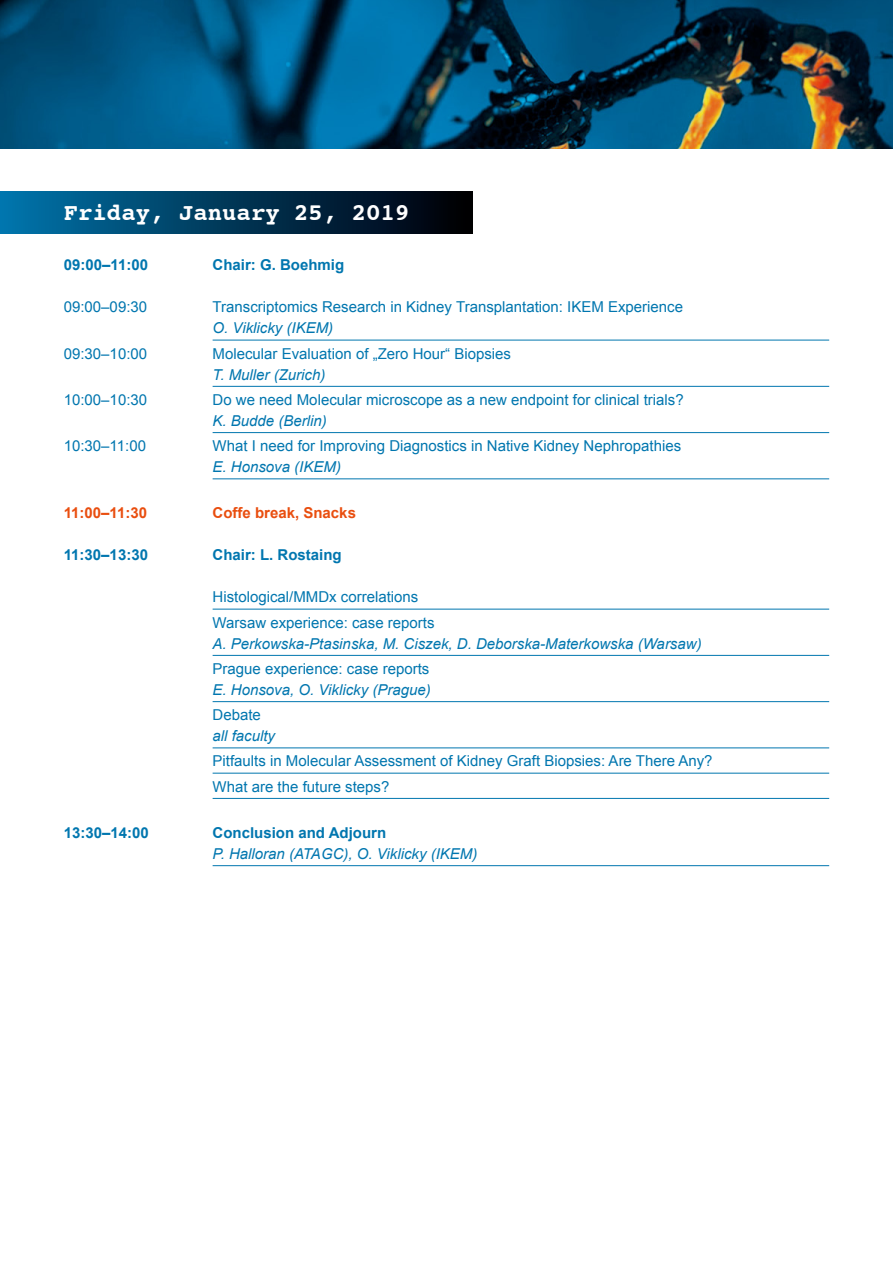
<style>
.page{position:relative;width:893px;height:1263px;background:#fff}
.page>*{position:absolute;margin:0;border:0;box-sizing:border-box;transform-origin:0 0}
.t1{font:700 24px "Courier";color:#fff}
.t2{font:15px/25.2px "Arial";color:#0076af}
.t3{font:italic 15px "Arial";color:#0076af}
.t4{font:700 15px "Arial";color:#0076af}
.t5{font:700 15px "Arial";color:#e94e0f}
</style>
<div class="page">
<hr style="left:213px;top:340px;width:616px;height:1px;background:#0076af">
<hr style="left:213px;top:386px;width:616px;height:1px;background:#0076af">
<hr style="left:213px;top:432px;width:616px;height:1px;background:#0076af">
<hr style="left:213px;top:478px;width:616px;height:1px;background:#0076af">
<hr style="left:213px;top:609px;width:616px;height:1px;background:#0076af">
<hr style="left:213px;top:655px;width:616px;height:1px;background:#0076af">
<hr style="left:213px;top:701px;width:616px;height:1px;background:#0076af">
<hr style="left:213px;top:747px;width:616px;height:1px;background:#0076af">
<hr style="left:213px;top:773px;width:616px;height:1px;background:#0076af">
<hr style="left:213px;top:798px;width:616px;height:1px;background:#0076af">
<hr style="left:213px;top:865px;width:616px;height:1px;background:#0076af">
<div style="left:0;top:191px;width:472px;height:43px;background:linear-gradient(to right,#0073ab,#000003)"></div>
<img style="left:0;top:0;width:893px;height:149px">
<h1 class="t1" style="left:64px;top:193px;width:347px">Friday, January 25, 2019</h1>
<p class="t4" style="left:64px;top:255px;width:86px">09:00–11:00</p>
<p class="t4" style="left:213px;top:255px;width:133px">Chair: G. Boehmig</p>
<p class="t2" style="left:64px;top:295px;width:85px">09:00–09:30</p>
<p class="t2" style="left:213px;top:295px;width:472px">Transcriptomics Research in Kidney Transplantation: IKEM Experience</p>
<p class="t3" style="left:213px;top:318px;width:122px">O. Viklicky (IKEM)</p>
<p class="t2" style="left:64px;top:341px;width:85px">09:30–10:00</p>
<p class="t2" style="left:213px;top:341px;width:300px">Molecular Evaluation of „Zero Hour“ Biopsies</p>
<p class="t3" style="left:213px;top:365px;width:114px">T. Muller (Zurich)</p>
<p class="t2" style="left:64px;top:387px;width:85px">10:00–10:30</p>
<p class="t2" style="left:213px;top:387px;width:473px">Do we need Molecular microscope as a new endpoint for clinical trials?</p>
<p class="t3" style="left:213px;top:411px;width:116px">K. Budde (Berlin)</p>
<p class="t2" style="left:64px;top:433px;width:84px">10:30–11:00</p>
<p class="t2" style="left:213px;top:433px;width:470px">What I need for Improving Diagnostics in Native Kidney Nephropathies</p>
<p class="t3" style="left:213px;top:457px;width:130px">E. Honsova (IKEM)</p>
<p class="t5" style="left:64px;top:503px;width:85px">11:00–11:30</p>
<p class="t5" style="left:213px;top:503px;width:145px">Coffe break, Snacks</p>
<p class="t4" style="left:64px;top:545px;width:86px">11:30–13:30</p>
<p class="t4" style="left:213px;top:545px;width:131px">Chair: L. Rostaing</p>
<p class="t2" style="left:213px;top:585px;width:224px">Histological/MMDx correlations<br>Warsaw experience: case reports</p>
<p class="t3" style="left:213px;top:634px;width:491px">A. Perkowska-Ptasinska, M. Ciszek, D. Deborska-Materkowska (Warsaw)</p>
<p class="t2" style="left:213px;top:656px;width:218px">Prague experience: case reports</p>
<p class="t3" style="left:213px;top:680px;width:220px">E. Honsova, O. Viklicky (Prague)</p>
<p class="t2" style="left:213px;top:702px;width:50px">Debate</p>
<p class="t3" style="left:213px;top:726px;width:64px">all faculty</p>
<p class="t2" style="left:213px;top:749px;width:501px">Pitfaults in Molecular Assessment of Kidney Graft Biopsies: Are There Any?<br>What are the future steps?</p>
<p class="t4" style="left:64px;top:823px;width:87px">13:30–14:00</p>
<p class="t4" style="left:213px;top:823px;width:175px">Conclusion and Adjourn</p>
<p class="t3" style="left:213px;top:844px;width:266px">P. Halloran (ATAGC), O. Viklicky (IKEM)</p>
</div>
